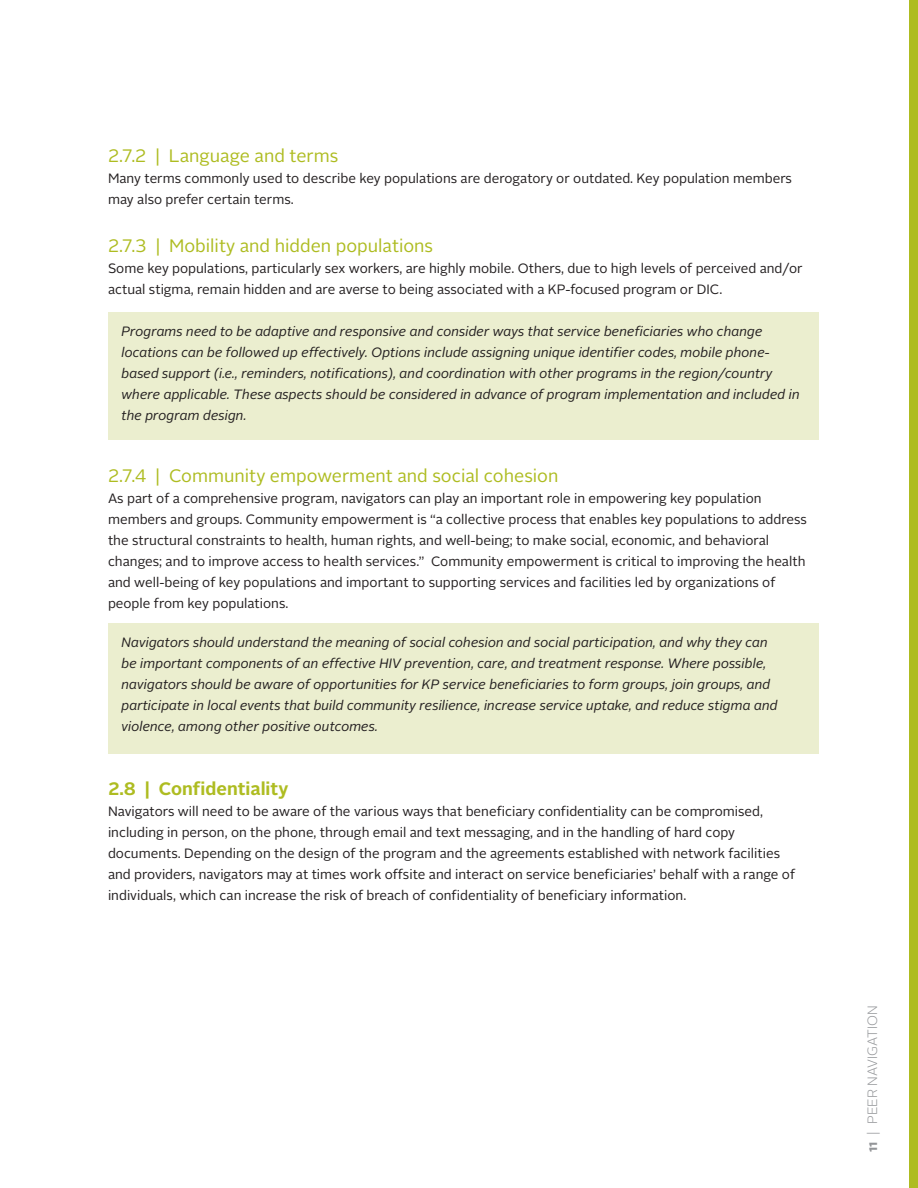
<style>
.page{position:relative;width:918px;height:1188px;background:#fff}
.page>*{position:absolute;margin:0;border:0;box-sizing:border-box;transform-origin:0 0}
.Header_3{font:18px "Alright Sans";color:#aebc21}
.Header_2{font:700 18px "Alright Sans";color:#aebc21}
.Body{font:13.5px/21px "Alright Sans";color:#231f20}
.t1{font:italic 13.5px/21px "Alright Sans";color:#231f20}
.t2{font:300 13.5px "Alright Sans";color:#939598}
.s1{font-weight:700}
</style>
<div class="page">
<div style="left:909px;top:0;width:9px;height:1188px;background:#aebc21"></div>
<div style="left:108px;top:312px;width:711px;height:128px;background:#ebeecf"></div>
<div style="left:108px;top:623px;width:711px;height:130px;background:#ebeecf"></div>
<p class="Header_3" style="left:108px;top:144px;width:232px">2.7.2 | Language and terms</p>
<p class="Body" style="left:108px;top:168px;width:686px">Many terms commonly used to describe key populations are derogatory or outdated. Key population members may also prefer certain terms.</p>
<p class="Header_3" style="left:108px;top:234px;width:327px">2.7.3 | Mobility and hidden populations</p>
<p class="Body" style="left:108px;top:258px;width:696px">Some key populations, particularly sex workers, are highly mobile. Others, due to high levels of perceived and/or actual stigma, remain hidden and are averse to being associated with a KP-focused program or DIC.</p>
<p class="t1" style="left:122px;top:321px;width:680px">Programs need to be adaptive and responsive and consider ways that service beneficiaries who change locations can be followed up effectively. Options include assigning unique identifier codes, mobile phone&shy;based support (i.e., reminders, notifications), and coordination with other programs in the region/country where applicable. These aspects should be considered in advance of program implementation and included in the program design.</p>
<p class="Header_3" style="left:108px;top:463px;width:452px">2.7.4 | Community empowerment and social cohesion</p>
<p class="Body" style="left:108px;top:488px;width:700px">As part of a comprehensive program, navigators can play an important role in empowering key population members and groups. Community empowerment is “a collective process that enables key populations to address the structural constraints to health, human rights, and well-being; to make social, economic, and behavioral changes; and to improve access to health services.” Community empowerment is critical to improving the health and well-being of key populations and important to supporting services and facilities led by organizations of people from key populations.</p>
<p class="t1" style="left:122px;top:632px;width:658px">Navigators should understand the meaning of social cohesion and social participation, and why they can be important components of an effective HIV prevention, care, and treatment response. Where possible, navigators should be aware of opportunities for KP service beneficiaries to form groups, join groups, and participate in local events that build community resilience, increase service uptake, and reduce stigma and violence, among other positive outcomes.</p>
<p class="Header_2" style="left:108px;top:776px;width:182px">2.8 | Confidentiality</p>
<p class="Body" style="left:108px;top:801px;width:689px">Navigators will need to be aware of the various ways that beneficiary confidentiality can be compromised, including in person, on the phone, through email and text messaging, and in the handling of hard copy documents. Depending on the design of the program and the agreements established with network facilities and providers, navigators may at times work offsite and interact on service beneficiaries’ behalf with a range of individuals, which can increase the risk of breach of confidentiality of beneficiary information.</p>
<p class="t2" style="left:864px;top:1152px;width:148px;rotate:-90deg"><span class="s1">11</span> | PEER NAVIGATION</p>
</div>
